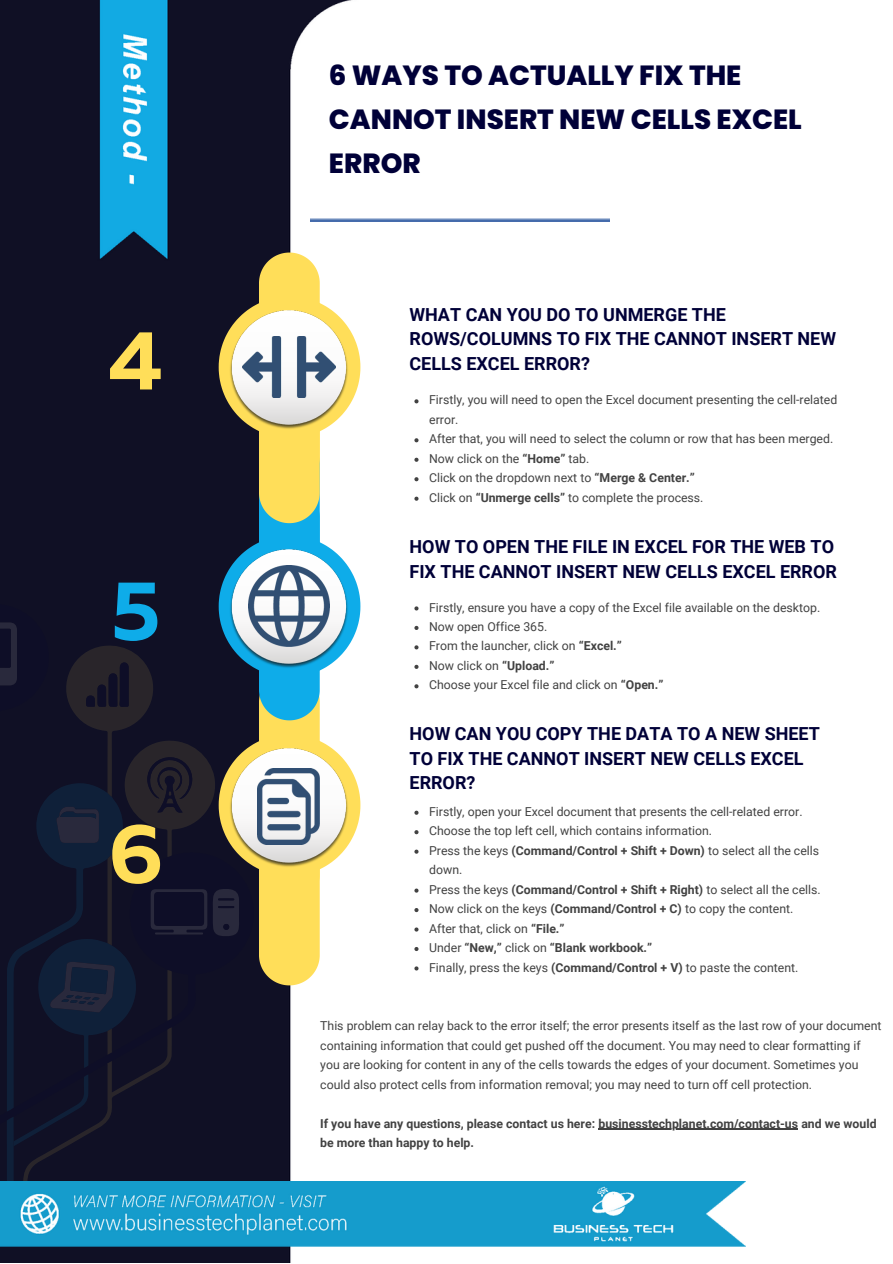
<style>
.page{position:relative;width:893px;height:1264px;background:#fff}
.page>*{position:absolute;margin:0;border:0;box-sizing:border-box;transform-origin:0 0}
.t1{font:700 83.85px "Muller";color:#ffde59}
.t2{font:700 83.85px "Muller";color:#0eace9}
.t3{font:800 27.6px/43.8px "Poppins";color:#000038}
.t4{font:700 18px/24.8px "Roboto";color:#000038}
.t5{font:12.3px/19.5px "Roboto";color:#424242}
.t6{font:700 12.3px/19.5px "Roboto";color:#424242}
.s1{font-weight:700}
</style>
<div class="page">
<img style="left:0;top:0;width:798px;height:1262px">
<img style="left:310px;top:219px;width:299px;height:2px">
<img style="left:0;top:1181px;width:745px;height:65px">
<svg style="left:0;top:252px;width:360px;height:982px;background:#404a54"></svg>
<img style="left:228px;top:747px;width:121px;height:121px">
<img style="left:242px;top:336px;width:93px;height:62px">
<img style="left:248px;top:565px;width:81px;height:81px">
<img style="left:257px;top:768px;width:62px;height:76px">
<svg style="left:414px;top:399px;width:4px;height:4px"></svg>
<svg style="left:414px;top:438px;width:4px;height:4px"></svg>
<svg style="left:414px;top:457px;width:4px;height:5px"></svg>
<svg style="left:414px;top:477px;width:4px;height:4px"></svg>
<svg style="left:414px;top:496px;width:4px;height:5px"></svg>
<svg style="left:414px;top:606px;width:4px;height:4px"></svg>
<svg style="left:414px;top:626px;width:4px;height:4px"></svg>
<svg style="left:414px;top:645px;width:4px;height:4px"></svg>
<svg style="left:414px;top:664px;width:4px;height:5px"></svg>
<svg style="left:414px;top:684px;width:4px;height:4px"></svg>
<svg style="left:414px;top:810px;width:4px;height:4px"></svg>
<svg style="left:414px;top:830px;width:4px;height:4px"></svg>
<svg style="left:414px;top:849px;width:4px;height:4px"></svg>
<svg style="left:414px;top:888px;width:4px;height:4px"></svg>
<svg style="left:414px;top:908px;width:4px;height:4px"></svg>
<svg style="left:414px;top:927px;width:4px;height:4px"></svg>
<svg style="left:414px;top:946px;width:4px;height:5px"></svg>
<svg style="left:414px;top:966px;width:4px;height:4px"></svg>
<hr style="left:598px;top:1128px;width:200px;height:1px;background:#424242">
<h1 class="t1" style="left:108px;top:325px;width:57px">4</h1>
<h1 class="t2" style="left:111px;top:575px;width:51px">5</h1>
<h1 class="t1" style="left:109px;top:818px;width:56px">6</h1>
<h2 class="t3" style="left:329px;top:53px;width:474px">6 WAYS TO ACTUALLY FIX THE<br>CANNOT INSERT NEW CELLS EXCEL<br>ERROR</h2>
<h3 class="t4" style="left:409px;top:302px;width:428px">WHAT CAN YOU DO TO UNMERGE THE<br>ROWS/COLUMNS TO FIX THE CANNOT INSERT NEW<br>CELLS EXCEL ERROR?</h3>
<p class="t5" style="left:429px;top:390px;width:409px">Firstly, you will need to open the Excel document presenting the cell-related error.<br>After that, you will need to select the column or row that has been merged.<br>Now click on the <span class="s1">“Home”</span> tab.<br>Click on the dropdown next to <span class="s1">“Merge &amp; Center.”<br></span>Click on <span class="s1">“Unmerge cells”</span> to complete the process.</p>
<h3 class="t4" style="left:409px;top:534px;width:429px">HOW TO OPEN THE FILE IN EXCEL FOR THE WEB TO<br>FIX THE CANNOT INSERT NEW CELLS EXCEL ERROR</h3>
<p class="t5" style="left:429px;top:597px;width:392px">Firstly, ensure you have a copy of the Excel file available on the desktop.<br>Now open Office 365.<br>From the launcher, click on <span class="s1">“Excel.”<br></span>Now click on <span class="s1">“Upload.”<br></span>Choose your Excel file and click on <span class="s1">“Open.”</span></p>
<h3 class="t4" style="left:409px;top:721px;width:412px">HOW CAN YOU COPY THE DATA TO A NEW SHEET<br>TO FIX THE CANNOT INSERT NEW CELLS EXCEL<br>ERROR?</h3>
<p class="t5" style="left:429px;top:801px;width:393px">Firstly, open your Excel document that presents the cell-related error.<br>Choose the top left cell, which contains information.<br>Press the keys <span class="s1">(Command/Control + Shift + Down)</span> to select all the cells down.<br>Press the keys <span class="s1">(Command/Control + Shift + Right)</span> to select all the cells.<br>Now click on the keys <span class="s1">(Command/Control + C)</span> to copy the content.<br>After that, click on <span class="s1">“File.”<br></span>Under <span class="s1">“New,”</span> click on <span class="s1">“Blank workbook.”<br></span>Finally, press the keys <span class="s1">(Command/Control + V)</span> to paste the content.</p>
<p class="t5" style="left:320px;top:1016px;width:562px">This problem can relay back to the error itself; the error presents itself as the last row of your document containing information that could get pushed off the document. You may need to clear formatting if you are looking for content in any of the cells towards the edges of your document. Sometimes you could also protect cells from information removal; you may need to turn off cell protection.</p>
<p class="t6" style="left:320px;top:1113px;width:558px">If you have any questions, please contact us here: businesstechplanet.com/contact-us and we would be more than happy to help.</p>
</div>
